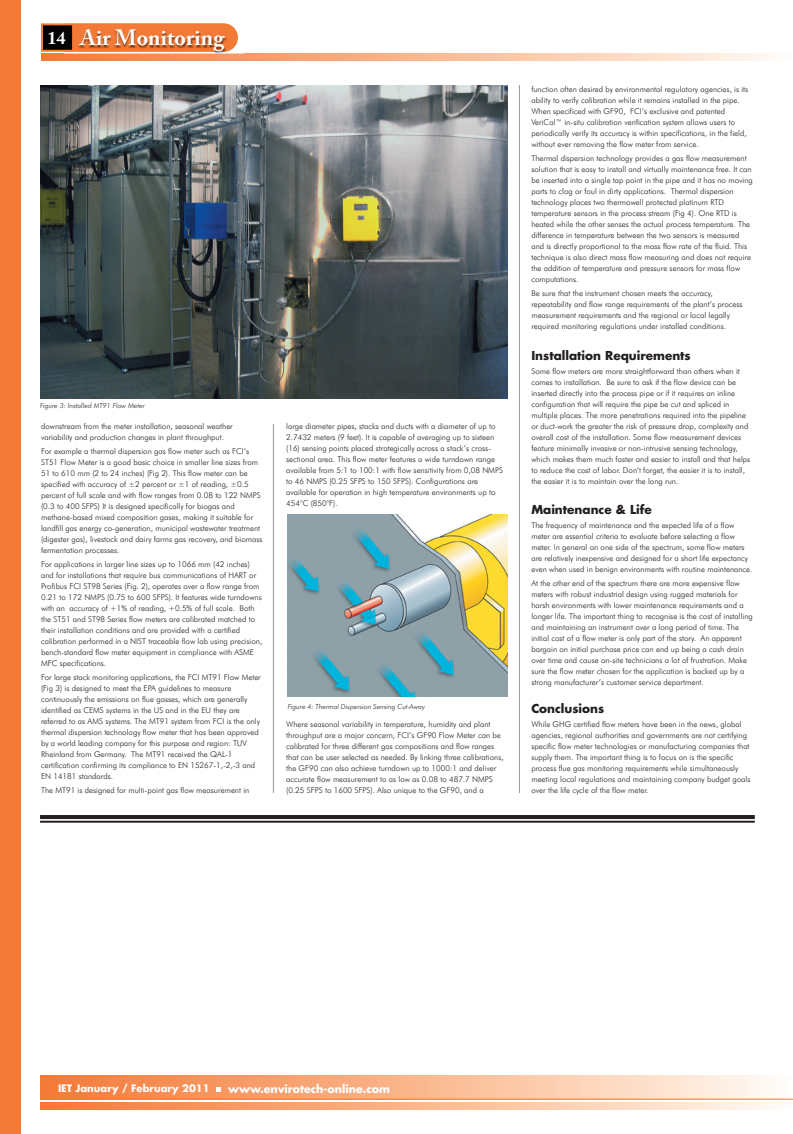
<style>
.page{position:relative;width:793px;height:1134px;background:#fff}
.page>*{position:absolute;margin:0;border:0;box-sizing:border-box;transform-origin:0 0}
.t1{font:700 22px "Adobe Caslon Pro";color:#fff}
.t2{font:700 12px "Futura";color:#231f20}
.t3{font:700 11px "Futura";color:#fff}
.t4{font:700 10px "Futura";color:#fff}
.t5{font:300 8px/11px "Futura BT";color:#231f20}
.t6{font:italic 300 7px "Futura BT";color:#231f20}
.s1{font-size:18px}
</style>
<div class="page">
<svg style="left:40px;top:1102px;width:731px;height:7px;background:#f9b68e"></svg>
<div style="left:40px;top:1075px;width:751px;height:23px;background:linear-gradient(to right,#f47732,#fffaf1)"></div>
<hr style="left:519px;top:85px;width:1px;height:707px;background:#939598">
<hr style="left:273px;top:423px;width:1px;height:369px;background:#939598">
<img style="left:40px;top:85px;width:467px;height:313px">
<img style="left:288px;top:514px;width:219px;height:182px">
<hr style="left:40px;top:815px;width:714px;height:3px;background:#231f20">
<hr style="left:40px;top:820px;width:714px;height:2px;background:#231f20">
<hr style="left:40px;top:1098px;width:753px;height:1px;background:#f37937">
<svg style="left:216px;top:1087px;width:4px;height:4px"></svg>
<div style="left:0;top:0;width:20px;height:1133px;background:#f37937"></div>
<svg style="left:41px;top:53px;width:730px;height:8px;background:#fac4a2"></svg>
<div style="left:43px;top:25px;width:29px;height:25px;background:#000"></div>
<div style="left:41px;top:23px;width:33px;height:29px;border:2px solid #f37937"></div>
<img style="left:64px;top:23px;width:179px;height:38px">
<img style="left:224px;top:23px;width:14px;height:29px">
<img style="left:64px;top:23px;width:10px;height:29px">
<h1 class="t1" style="left:48px;top:29px;width:178px"><span class="s1">14</span> Air Monitoring</h1>
<p class="t6" style="left:40px;top:403px;width:106px">Figure 3: Installed MT91 Flow Meter</p>
<p class="t5" style="left:41px;top:421px;width:193px">downstream from the meter installation, seasonal weather variability and production changes in plant throughput.</p>
<p class="t5" style="left:41px;top:446px;width:223px">For example a thermal dispersion gas flow meter such as FCI’s ST51 Flow Meter is a good basic choice in smaller line sizes from 51 to 610 mm (2 to 24 inches) (Fig 2). This flow meter can be specified with accuracy of ±2 percent or ±1 of reading, ±0.5 percent of full scale and with flow ranges from 0.08 to 122 NMPS (0.3 to 400 SFPS) It is designed specifically for biogas and methane-based mixed composition gases, making it suitable for landfill gas energy co-generation, municipal wastewater treatment (digester gas), livestock and dairy farms gas recovery, and biomass fermentation processes.</p>
<p class="t5" style="left:41px;top:559px;width:223px">For applications in larger line sizes up to 1066 mm (42 inches) and for installations that require bus communications of HART or Profibus FCI ST98 Series (Fig. 2), operates over a flow range from 0.21 to 172 NMPS (0.75 to 600 SFPS). It features wide turndowns with an accuracy of +1% of reading, +0.5% of full scale. Both the ST51 and ST98 Series flow meters are calibrated matched to their installation conditions and are provided with a certified calibration performed in a NIST traceable flow lab using precision, bench-standard flow meter equipment in compliance with ASME MFC specifications.</p>
<p class="t5" style="left:41px;top:672px;width:221px">For large stack monitoring applications, the FCI MT91 Flow Meter (Fig 3) is designed to meet the EPA guidelines to measure continuously the emissions on flue gasses, which are generally identified as CEMS systems in the US and in the EU they are referred to as AMS systems. The MT91 system from FCI is the only thermal dispersion technology flow meter that has been approved by a world leading company for this purpose and region: TUV Rheinland from Germany. The MT91 received the QAL-1 certification confirming its compliance to EN 15267-1,-2,-3 and EN 14181 standards.</p>
<p class="t5" style="left:41px;top:784px;width:210px">The MT91 is designed for multi-point gas flow measurement in</p>
<p class="t5" style="left:286px;top:421px;width:218px">large diameter pipes, stacks and ducts with a diameter of up to 2.7432 meters (9 feet). It is capable of averaging up to sixteen (16) sensing points placed strategically across a stack’s cross&shy;sectional area. This flow meter features a wide turndown range available from 5:1 to 100:1 with flow sensitivity from 0,08 NMPS to 46 NMPS (0.25 SFPS to 150 SFPS). Configurations are available for operation in high temperature environments up to 454°C (850°F).</p>
<p class="t6" style="left:288px;top:703px;width:139px">Figure 4: Thermal Dispersion Sensing Cut-Away</p>
<p class="t5" style="left:286px;top:719px;width:219px">Where seasonal variability in temperature, humidity and plant throughput are a major concern, FCI’s GF90 Flow Meter can be calibrated for three different gas compositions and flow ranges that can be user selected as needed. By linking three calibrations, the GF90 can also achieve turndown up to 1000:1 and deliver accurate flow measurement to as low as 0.08 to 487.7 NMPS (0.25 SFPS to 1600 SFPS). Also unique to the GF90, and a</p>
<p class="t5" style="left:531px;top:84px;width:218px">function often desired by environmental regulatory agencies, is its ability to verify calibration while it remains installed in the pipe.<br>When specificed with GF90, FCI’s exclusive and patented VeriCal™ in-situ calibration verification system allows users to periodically verify its accuracy is within specifications, in the field, without ever removing the flow meter from service.</p>
<p class="t5" style="left:531px;top:153px;width:223px">Thermal dispersion technology provides a gas flow measurement solution that is easy to install and virtually maintenance free. It can be inserted into a single tap point in the pipe and it has no moving parts to clog or foul in dirty applications. Thermal dispersion technology places two thermowell protected platinum RTD temperature sensors in the process stream (Fig 4). One RTD is heated while the other senses the actual process temperature. The difference in temperature between the two sensors is measured and is directly proportional to the mass flow rate of the fluid. This technique is also direct mass flow measuring and does not require the addition of temperature and pressure sensors for mass flow computations.</p>
<p class="t5" style="left:531px;top:288px;width:213px">Be sure that the instrument chosen meets the accuracy, repeatability and flow range requirements of the plant’s process measurement requirements and the regional or local legally required monitoring regulations under installed conditions.</p>
<h2 class="t2" style="left:531px;top:350px;width:161px">Installation Requirements</h2>
<p class="t5" style="left:531px;top:366px;width:220px">Some flow meters are more straightforward than others when it comes to installation. Be sure to ask if the flow device can be inserted directly into the process pipe or if it requires an inline configuration that will require the pipe be cut and spliced in multiple places. The more penetrations required into the pipeline or duct-work the greater the risk of pressure drop, complexity and overall cost of the installation. Some flow measurement devices feature minimally invasive or non-intrusive sensing technology, which makes them much faster and easier to install and that helps to reduce the cost of labor. Don’t forget, the easier it is to install, the easier it is to maintain over the long run.</p>
<h2 class="t2" style="left:531px;top:504px;width:122px">Maintenance &amp; Life</h2>
<p class="t5" style="left:531px;top:520px;width:223px">The frequency of maintenance and the expected life of a flow meter are essential criteria to evaluate before selecting a flow meter. In general on one side of the spectrum, some flow meters are relatively inexpensive and designed for a short life expectancy even when used in benign environments with routine maintenance.</p>
<p class="t5" style="left:531px;top:578px;width:223px">At the other end of the spectrum there are more expensive flow meters with robust industrial design using rugged materials for harsh environments with lower maintenance requirements and a longer life. The important thing to recognise is the cost of installing and maintaining an instrument over a long period of time. The initial cost of a flow meter is only part of the story. An apparent bargain on initial purchase price can end up being a cash drain over time and cause on-site technicians a lot of frustration. Make sure the flow meter chosen for the application is backed up by a strong manufacturer’s customer service department.</p>
<h2 class="t2" style="left:531px;top:702px;width:74px">Conclusions</h2>
<p class="t5" style="left:531px;top:718px;width:221px">While GHG certified flow meters have been in the news, global agencies, regional authorities and governments are not certifying specific flow meter technologies or manufacturing companies that supply them. The important thing is to focus on is the specific process flue gas monitoring requirements while simultaneously meeting local regulations and maintaining company budget goals over the life cycle of the flow meter.</p>
<p class="t4" style="left:58px;top:1083px;width:153px">IET January / February 2011</p>
<h3 class="t3" style="left:228px;top:1083px;width:163px">www.envirotech-online.com</h3>
</div>
